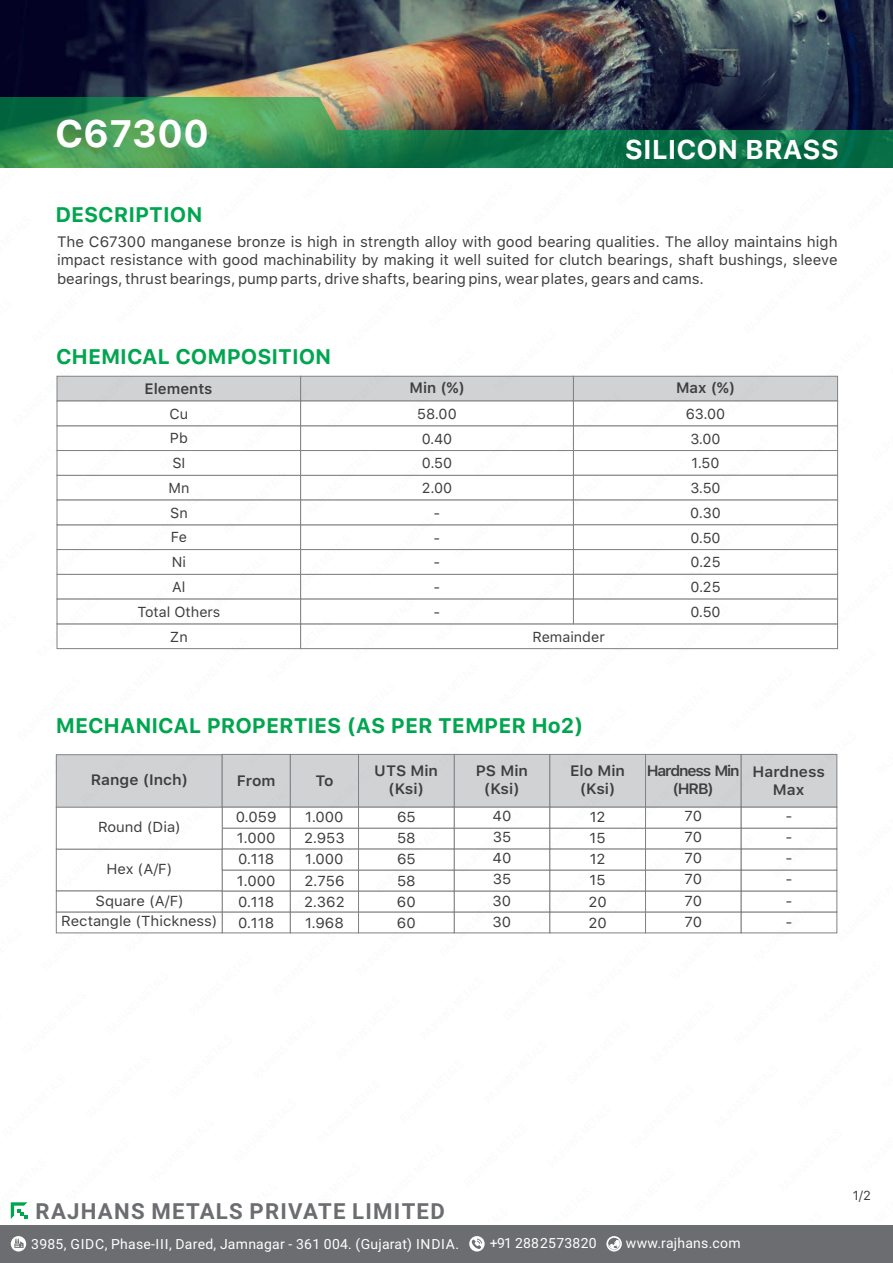
<style>
.page{position:relative;width:893px;height:1263px;background:#fff}
.page>*{position:absolute;margin:0;border:0;box-sizing:border-box;transform-origin:0 0}
.t1{font:700 38.1px "SF Pro Text";color:#fff}
.t2{font:700 27px "SF Pro Text";color:#fff}
.t3{font:700 22.2px "Roboto";letter-spacing:.055em;color:#6c6d70}
.t4{font:700 21px "SF Pro Text";color:#00a54f}
.t5{font:15px/18.6px "SF Pro Text";color:#3e3e3f;text-align:justify}
.t6{font:600 15px/17.9px "SF Pro Text";color:#3e3e3f;text-align:center}
.t7{font:600 15px/17.9px "SF Pro Text";letter-spacing:-.07em;color:#3e3e3f;text-align:center}
.t8{font:14.4px/21.3px "SF Pro Text";color:#3e3e3f;text-align:justify}
.t9{font:13.95px "Roboto";letter-spacing:.02em;color:#fff}
.t10{font:12.9px "SF Pro Text";color:#3e3e3f}
</style>
<div class="page">
<img style="left:0;top:0;width:893px;height:97px">
<img style="left:0;top:97px;width:893px;height:71px">
<div style="left:0;top:1225px;width:893px;height:38px;background:#6c6d70"></div>
<svg style="left:606px;top:1236px;width:16px;height:15px"></svg>
<svg style="left:608px;top:1238px;width:12px;height:12px"></svg>
<svg style="left:469px;top:1236px;width:16px;height:15px"></svg>
<svg style="left:472px;top:1238px;width:10px;height:11px"></svg>
<div style="left:11px;top:1236px;width:15px;height:15px;background:#fff;border-radius:50%"></div>
<svg style="left:14px;top:1239px;width:10px;height:9px"></svg>
<img style="left:10px;top:375px;width:829px;height:844px">
<h1 class="t1" style="left:55px;top:111px;width:156px">C67300</h1>
<h3 class="t4" style="left:55px;top:202px;width:149px">DESCRIPTION</h3>
<h2 class="t2" style="left:625px;top:133px;width:216px">SILICON BRASS</h2>
<p class="t5" style="left:57px;top:232px;width:782px">The C67300 manganese bronze is high in strength alloy with good bearing qualities. The alloy maintains high impact resistance with good machinability by making it well suited for clutch bearings, shaft bushings, sleeve bearings, thrust bearings, pump parts, drive shafts, bearing pins, wear plates, gears and cams.</p>
<h3 class="t4" style="left:56px;top:344px;width:277px">CHEMICAL COMPOSITION</h3>
<p class="t6" style="left:145px;top:380px;width:69px">Elements</p>
<p class="t6" style="left:410px;top:379px;width:57px">Min (%)</p>
<p class="t6" style="left:676px;top:379px;width:61px">Max (%)</p>
<p class="t8" style="left:137px;top:401px;width:84px;line-height:24.8px;text-align:center">Cu<br>Pb<br>SI<br>Mn<br>Sn<br>Fe<br>Ni<br>Al<br>Total Others<br>Zn</p>
<p class="t8" style="left:686px;top:401px;width:41px;line-height:24.8px;text-align:center">63.00<br>3.00<br>1.50<br>3.50<br>0.30<br>0.50<br>0.25<br>0.25<br>0.50</p>
<p class="t8" style="left:417px;top:401px;width:41px;line-height:24.8px;text-align:center">58.00<br>0.40<br>0.50<br>2.00 -<br>-<br>-<br>-<br>-</p>
<p class="t8" style="left:532px;top:626px;width:74px">Remainder</p>
<h3 class="t4" style="left:56px;top:713px;width:529px">MECHANICAL PROPERTIES (AS PER TEMPER Ho2)</h3>
<p class="t6" style="left:91px;top:771px;width:99px">Range (Inch)</p>
<p class="t6" style="left:237px;top:772px;width:40px">From</p>
<p class="t6" style="left:315px;top:772px;width:20px">To</p>
<p class="t6" style="left:374px;top:762px;width:65px">UTS Min (Ksi)</p>
<p class="t6" style="left:476px;top:762px;width:54px">PS Min (Ksi)</p>
<p class="t6" style="left:570px;top:762px;width:57px">Elo Min (Ksi)</p>
<p class="t6" style="left:752px;top:763px;width:74px">Hardness<br>Max</p>
<p class="t7" style="left:647px;top:762px;width:95px">Hardness Min (HRB)</p>
<p class="t8" style="left:492px;top:805px;width:20px">40<br>35<br>40<br>35<br>30<br>30</p>
<p class="t8" style="left:785px;top:805px;width:9px">- - - - - -</p>
<p class="t8" style="left:684px;top:805px;width:19px">70<br>70<br>70<br>70<br>70</p>
<p class="t8" style="left:236px;top:806px;width:42px;text-align:left">0.059<br>1.000<br>0.118<br>1.000<br>0.118<br>0.118</p>
<p class="t8" style="left:304px;top:806px;width:42px">1.000<br>2.953<br>1.000<br>2.756<br>2.362<br>1.968</p>
<p class="t8" style="left:397px;top:806px;width:20px">65<br>58<br>65<br>58<br>60<br>60</p>
<p class="t8" style="left:588px;top:806px;width:20px">12<br>15<br>12<br>15<br>20<br>20</p>
<p class="t8" style="left:98px;top:817px;width:84px">Round (Dia)</p>
<p class="t8" style="left:96px;top:853px;width:90px;line-height:31.2px;text-align:center">Hex (A/F)<br>Square (A/F)</p>
<p class="t8" style="left:61px;top:910px;width:158px">Rectangle (Thickness)</p>
<p class="t8" style="left:684px;top:911px;width:19px">70</p>
<h3 class="t3" style="left:36px;top:1195px;width:411px">RAJHANS METALS PRIVATE LIMITED</h3>
<p class="t9" style="left:31px;top:1234px;width:429px">3985, GIDC, Phase-III, Dared, Jamnagar - 361 004. (Gujarat) INDIA.</p>
<p class="t9" style="left:490px;top:1234px;width:108px">+91 288 2573820</p>
<p class="t9" style="left:626px;top:1234px;width:116px">www.rajhans.com</p>
<p class="t10" style="left:853px;top:1188px;width:20px">1/2</p>
</div>
